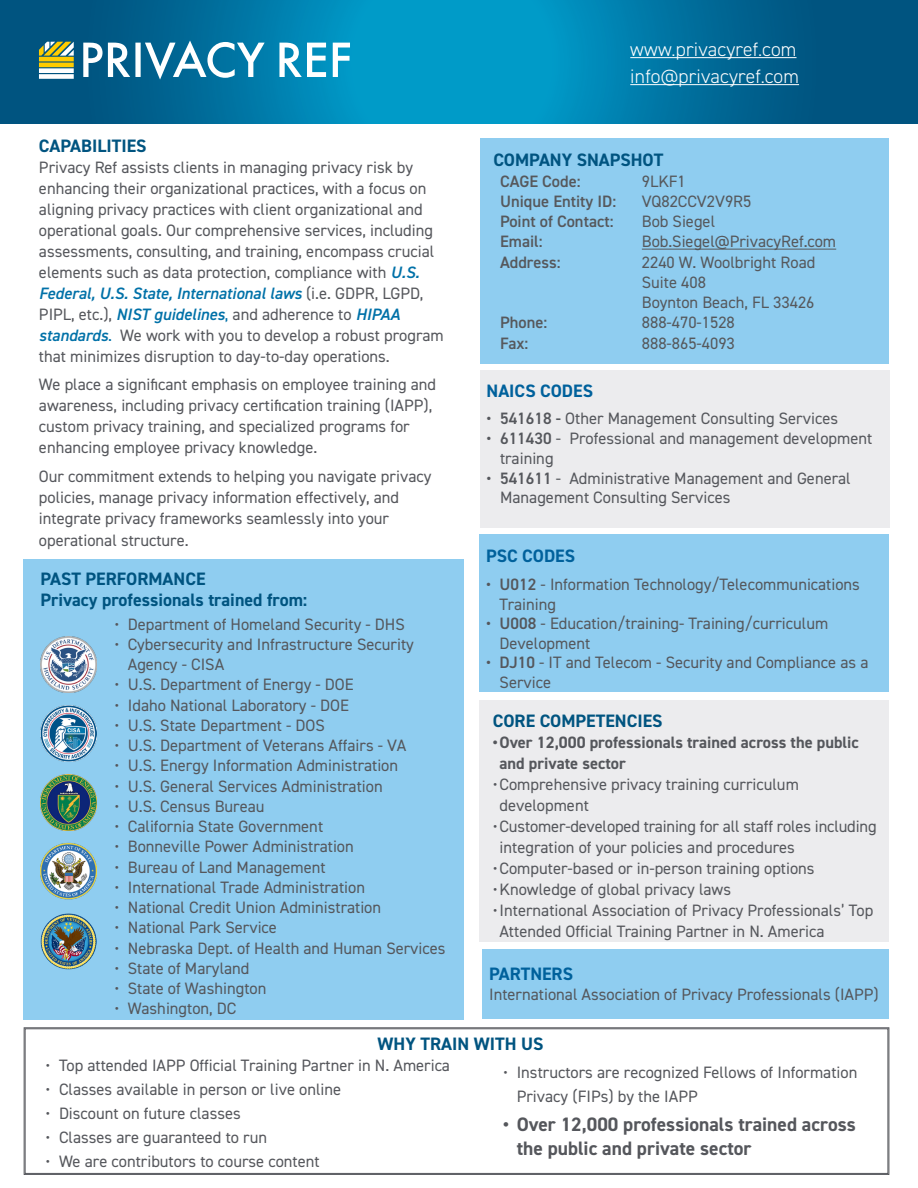
<style>
.page{position:relative;width:918px;height:1188px;background:#fff}
.page>*{position:absolute;margin:0;border:0;box-sizing:border-box;transform-origin:0 0}
.t1{font:700 19.5px/24px "DIN2014";color:#55575c}
.t2{font:300 19.5px "DIN2014";letter-spacing:.01em;color:#fff}
.t3{font:700 18px "DIN2014";color:#005480}
.t4{font:700 18px "DIN2014";color:#00619c}
.t5{font:16.5px/21px "DIN2014";color:#55575c}
.t6{font:16.5px "DIN2014";color:#56585c}
.t7{font:600 16.5px "DIN2014";color:#56585c}
.t8{font:700 16.5px/21px "DIN2014";color:#55575c}
.s1{font-weight:600;font-style:italic;color:#0171a8}
.s2{color:#0171a8}
.s3{font-weight:600}
</style>
<div class="page">
<div style="left:24px;top:559px;width:440px;height:461px;background:#8fcdf0"></div>
<div style="left:479px;top:700px;width:410px;height:241px;background:#ececee"></div>
<div style="left:480px;top:138px;width:408px;height:225px;background:#8fcdf0"></div>
<hr style="left:642px;top:249px;width:194px;height:1px;background:#56585c">
<div style="left:480px;top:370px;width:409px;height:158px;background:#ececee"></div>
<div style="left:482px;top:949px;width:407px;height:69px;background:#8fcdf0"></div>
<div style="left:479px;top:534px;width:410px;height:158px;background:#8fcdf0"></div>
<svg style="left:23px;top:1027px;width:867px;height:148px"></svg>
<div style="left:25px;top:1029px;width:863px;height:145px;border:1px solid #55575c"></div>
<svg style="left:0;top:0;width:918px;height:124px;background:#0075a2"></svg>
<svg style="left:39px;top:40px;width:355px;height:45px"></svg>
<hr style="left:630px;top:57px;width:167px;height:1px;background:#fff">
<hr style="left:630px;top:84px;width:169px;height:1px;background:#fff">
<img style="left:40px;top:706px;width:57px;height:56px">
<img style="left:40px;top:636px;width:57px;height:57px">
<img style="left:40px;top:774px;width:57px;height:57px">
<img style="left:40px;top:843px;width:57px;height:56px">
<img style="left:40px;top:913px;width:57px;height:56px;border-radius:28px">
<p class="t3" style="left:39px;top:134px;width:109px">CAPABILITIES</p>
<p class="t5" style="left:39px;top:156px;width:406px">Privacy Ref assists clients in managing privacy risk by enhancing their organizational practices, with a focus on aligning privacy practices with client organizational and operational goals. Our comprehensive services, including assessments, consulting, and training, encompass crucial elements such as data protection, compliance with <span class="s1">U.S.<br>Federal, U.S. State, International laws</span> (i.e. GDPR, LGPD, PIPL, etc.), <span class="s1">NIST guidelines</span><span class="s2">,</span> and adherence to <span class="s1">HIPAA standards</span><span class="s2">.</span> We work with you to develop a robust program that minimizes disruption to day-to-day operations.</p>
<p class="t5" style="left:39px;top:374px;width:399px">We place a significant emphasis on employee training and awareness, including privacy certification training (IAPP), custom privacy training, and specialized programs for enhancing employee privacy knowledge.</p>
<p class="t5" style="left:39px;top:465px;width:394px">Our commitment extends to helping you navigate privacy policies, manage privacy information effectively, and integrate privacy frameworks seamlessly into your</p>
<p class="t5" style="left:39px;top:530px;width:151px">operational structure.</p>
<p class="t3" style="left:40px;top:566px;width:167px">PAST PERFORMANCE</p>
<p class="t3" style="left:40px;top:588px;width:268px">Privacy professionals trained from:</p>
<p class="t5" style="left:114px;top:613px;width:292px">• Department of Homeland Security - DHS</p>
<p class="t5" style="left:114px;top:633px;width:301px">• Cybersecurity and Infrastructure Security</p>
<p class="t5" style="left:128px;top:654px;width:98px">Agency - CISA</p>
<p class="t5" style="left:114px;top:674px;width:241px">• U.S. Department of Energy - DOE</p>
<p class="t5" style="left:114px;top:694px;width:236px">• Idaho National Laboratory - DOE</p>
<p class="t5" style="left:114px;top:714px;width:212px">• U.S. State Department - DOS</p>
<p class="t5" style="left:114px;top:735px;width:293px">• U.S. Department of Veterans Affairs - VA</p>
<p class="t5" style="left:114px;top:755px;width:285px">• U.S. Energy Information Administration</p>
<p class="t5" style="left:114px;top:775px;width:270px">• U.S. General Services Administration</p>
<p class="t5" style="left:114px;top:795px;width:152px">• U.S. Census Bureau</p>
<p class="t5" style="left:114px;top:816px;width:210px">• California State Government</p>
<p class="t5" style="left:114px;top:836px;width:241px">• Bonneville Power Administration</p>
<p class="t5" style="left:114px;top:856px;width:213px">• Bureau of Land Management</p>
<p class="t5" style="left:114px;top:876px;width:252px">• International Trade Administration</p>
<p class="t5" style="left:114px;top:897px;width:268px">• National Credit Union Administration</p>
<p class="t5" style="left:114px;top:917px;width:164px">• National Park Service</p>
<p class="t5" style="left:114px;top:937px;width:333px">• Nebraska Dept. of Health and Human Services</p>
<p class="t5" style="left:114px;top:957px;width:137px">• State of Maryland</p>
<p class="t5" style="left:114px;top:978px;width:154px">• State of Washington</p>
<p class="t5" style="left:114px;top:998px;width:124px">• Washington, DC</p>
<p class="t2" style="left:630px;top:37px;width:168px">www.privacyref.com</p>
<p class="t2" style="left:630px;top:64px;width:170px">info@privacyref.com</p>
<p class="t3" style="left:493px;top:148px;width:171px">COMPANY SNAPSHOT</p>
<p class="t7" style="left:500px;top:170px;width:82px">CAGE Code:</p>
<p class="t6" style="left:642px;top:171px;width:46px">9LKF1</p>
<p class="t7" style="left:500px;top:190px;width:118px">Unique Entity ID:</p>
<p class="t6" style="left:642px;top:191px;width:111px">VQ82CCV2V9R5</p>
<p class="t7" style="left:500px;top:211px;width:115px">Point of Contact:</p>
<p class="t6" style="left:642px;top:211px;width:75px">Bob Siegel</p>
<p class="t7" style="left:500px;top:231px;width:44px">Email:</p>
<p class="t6" style="left:642px;top:231px;width:196px">Bob.Siegel@PrivacyRef.com</p>
<p class="t7" style="left:500px;top:251px;width:62px">Address:</p>
<p class="t6" style="left:642px;top:252px;width:175px">2240 W. Woolbright Road</p>
<p class="t6" style="left:642px;top:272px;width:66px">Suite 408</p>
<p class="t6" style="left:642px;top:292px;width:174px">Boynton Beach, FL 33426</p>
<p class="t7" style="left:500px;top:312px;width:49px">Phone:</p>
<p class="t6" style="left:642px;top:312px;width:95px">888-470-1528</p>
<p class="t7" style="left:500px;top:332px;width:30px">Fax:</p>
<p class="t6" style="left:642px;top:333px;width:95px">888-865-4093</p>
<p class="t4" style="left:487px;top:379px;width:108px">NAICS CODES</p>
<p class="t5" style="left:487px;top:408px;width:353px"><span class="s3">• 541618 -</span> Other Management Consulting Services</p>
<p class="t5" style="left:500px;top:428px;width:374px;line-height:19.8px;text-indent:-14px"><span class="s3">• 611430</span> - Professional and management development training</p>
<p class="t5" style="left:500px;top:468px;width:352px;line-height:19.8px;text-indent:-14px"><span class="s3">• 541611</span> - Administrative Management and General<br>Management Consulting Services</p>
<p class="t4" style="left:486px;top:544px;width:91px">PSC CODES</p>
<p class="t5" style="left:500px;top:574px;width:362px;line-height:19.5px;text-indent:-14px"><span class="s3">• U012</span> - Information Technology/Telecommunications<br>Training</p>
<p class="t5" style="left:500px;top:613px;width:330px;line-height:19.5px;text-indent:-14px"><span class="s3">• U008</span> - Education/training- Training/curriculum<br>Development</p>
<p class="t5" style="left:500px;top:652px;width:370px;line-height:19.5px;text-indent:-14px"><span class="s3">• DJ10</span> - IT and Telecom - Security and Compliance as a<br>Service</p>
<p class="t3" style="left:493px;top:709px;width:171px">CORE COMPETENCIES</p>
<p class="t8" style="left:500px;top:732px;width:361px;text-indent:-7px">•Over 12,000 professionals trained across the public and private sector</p>
<p class="t5" style="left:500px;top:774px;width:301px;text-indent:-7px">•Comprehensive privacy training curriculum development</p>
<p class="t5" style="left:500px;top:816px;width:379px;text-indent:-7px">•Customer-developed training for all staff roles including integration of your policies and procedures</p>
<p class="t5" style="left:493px;top:858px;width:323px">•Computer-based or in-person training options</p>
<p class="t5" style="left:493px;top:879px;width:240px">•Knowledge of global privacy laws</p>
<p class="t5" style="left:500px;top:900px;width:375px;text-indent:-7px">•International Association of Privacy Professionals’ Top<br>Attended Official Training Partner in N. America</p>
<p class="t4" style="left:489px;top:962px;width:85px">PARTNERS</p>
<p class="t5" style="left:489px;top:984px;width:391px">International Association of Privacy Professionals (IAPP)</p>
<p class="t3" style="left:378px;top:1032px;width:167px">WHY TRAIN WITH US</p>
<p class="t5" style="left:517px;top:1060px;width:342px;line-height:24px;text-indent:-14px">• Instructors are recognized Fellows of Information<br>Privacy (FIPs) by the IAPP</p>
<p class="t1" style="left:517px;top:1112px;width:341px;text-indent:-14px">• Over 12,000 professionals trained across the public and private sector</p>
<p class="t5" style="left:46px;top:1054px;width:406px">• Top attended IAPP Official Training Partner in N. America</p>
<p class="t5" style="left:46px;top:1078px;width:297px">• Classes available in person or live online</p>
<p class="t5" style="left:46px;top:1102px;width:197px">• Discount on future classes</p>
<p class="t5" style="left:46px;top:1126px;width:223px">• Classes are guaranteed to run</p>
<p class="t5" style="left:46px;top:1150px;width:276px">• We are contributors to course content</p>
</div>
